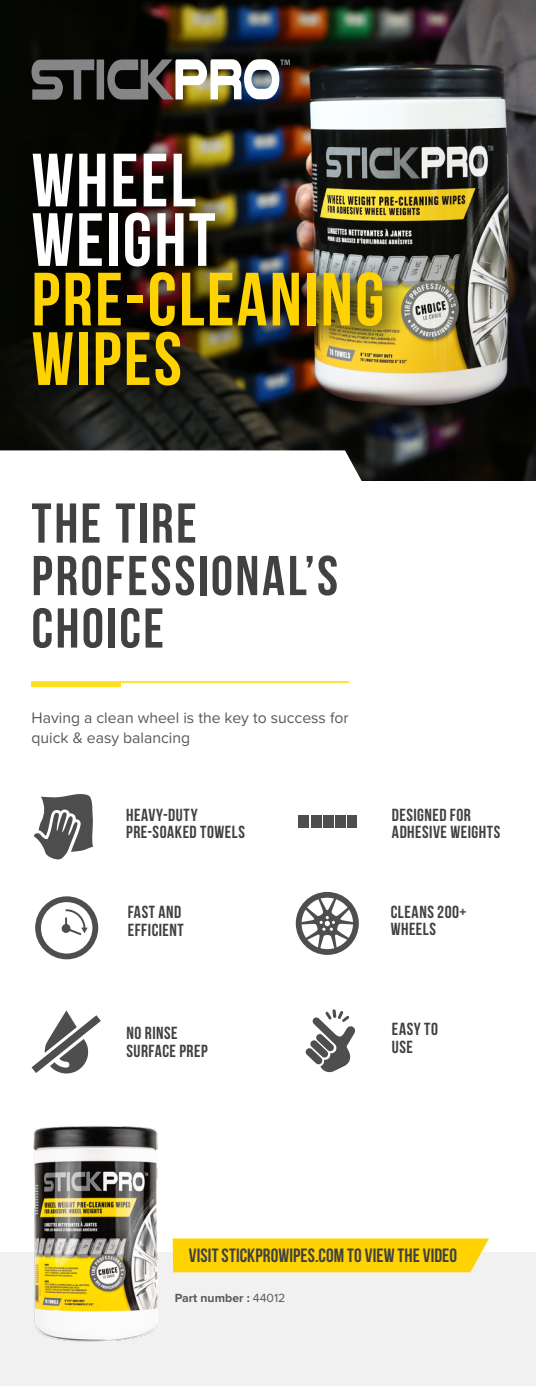
<style>
.page{position:relative;width:536px;height:1386px;background:#fff}
.page>*{position:absolute;margin:0;border:0;box-sizing:border-box;transform-origin:0 0}
.t1{font:700 75.25px/59.5px "Bebas Neue";letter-spacing:.03em;color:#fed301}
.t2{font:700 75.25px/59.5px "Bebas Neue";letter-spacing:.03em;color:#fff}
.t3{font:700 56px/52.5px "Bebas Neue";letter-spacing:.045em;color:#414042}
.t4{font:700 19.25px "Bebas Neue";letter-spacing:.005em;color:#414042}
.t5{font:700 17.5px/17.5px "Bebas Neue";letter-spacing:.03em;color:#414042}
.t6{font:15.75px/19.2px "Proxima Nova";color:#58595b}
.t7{font:700 12.25px "Proxima Nova";color:#58595b}
.s1{font-weight:400}
</style>
<div class="page">
<div style="left:0;top:1252px;width:536px;height:134px;background:#f1f1f2"></div>
<img style="left:0;top:0;width:536px;height:481px">
<div style="left:15px;top:134px;width:395px;height:279px;background:#000;opacity:.82"></div>
<img style="left:33px;top:1126px;width:124px;height:216px">
<svg style="left:31px;top:59px;width:63px;height:41px;background:#4c4d4c"></svg>
<div style="left:97px;top:60px;width:7px;height:40px;background:#848688"></div>
<img style="left:107px;top:59px;width:183px;height:41px">
<div style="left:173px;top:1238px;width:316px;height:34px;background:#fed301"></div>
<hr style="left:32px;top:681px;width:317px;height:2px;background:#ffe01d">
<hr style="left:32px;top:682px;width:89px;height:4px;background:#ffe01d">
<svg style="left:35px;top:896px;width:63px;height:63px"></svg>
<svg style="left:296px;top:892px;width:63px;height:63px"></svg>
<svg style="left:32px;top:1010px;width:69px;height:63px"></svg>
<svg style="left:305px;top:1009px;width:50px;height:64px"></svg>
<svg style="left:0;top:450px;width:369px;height:31px"></svg>
<div style="left:311px;top:815px;width:10px;height:12px;background:#4e4e4e"></div>
<div style="left:323px;top:815px;width:10px;height:12px;background:#4e4e4e"></div>
<div style="left:298px;top:815px;width:10px;height:12px;background:#4e4e4e"></div>
<div style="left:335px;top:815px;width:10px;height:12px;background:#4e4e4e"></div>
<div style="left:347px;top:815px;width:10px;height:12px;background:#4e4e4e"></div>
<svg style="left:34px;top:794px;width:59px;height:65px"></svg>
<h1 class="t2" style="left:32px;top:150px;width:185px">WHEEL<br>WEIGHT</h1>
<h1 class="t1" style="left:32px;top:269px;width:354px">PRE-CLEANING<br>WIPES</h1>
<h2 class="t3" style="left:32px;top:496px;width:308px">THE TIRE<br>PROFESSIONAL’S<br>CHOICE</h2>
<p class="t6" style="left:32px;top:709px;width:318px">Having a clean wheel is the key to success for quick &amp; easy balancing</p>
<p class="t5" style="left:126px;top:806px;width:120px">HEAVY-DUTY<br>PRE-SOAKED TOWELS</p>
<p class="t5" style="left:128px;top:903px;width:57px">FAST AND<br>EFFICIENT</p>
<p class="t5" style="left:392px;top:806px;width:110px">DESIGNED FOR<br>ADHESIVE WEIGHTS</p>
<p class="t5" style="left:390px;top:903px;width:77px">CLEANS 200+<br>WHEELS</p>
<p class="t5" style="left:126px;top:1024px;width:83px">NO RINSE<br>SURFACE PREP</p>
<p class="t5" style="left:392px;top:1020px;width:47px">EASY TO<br>USE</p>
<p class="t4" style="left:189px;top:1245px;width:269px">VISIT STICKPROWIPES.COM TO VIEW THE VIDEO</p>
<p class="t7" style="left:175px;top:1290px;width:112px">Part number : <span class="s1">44012</span></p>
</div>
